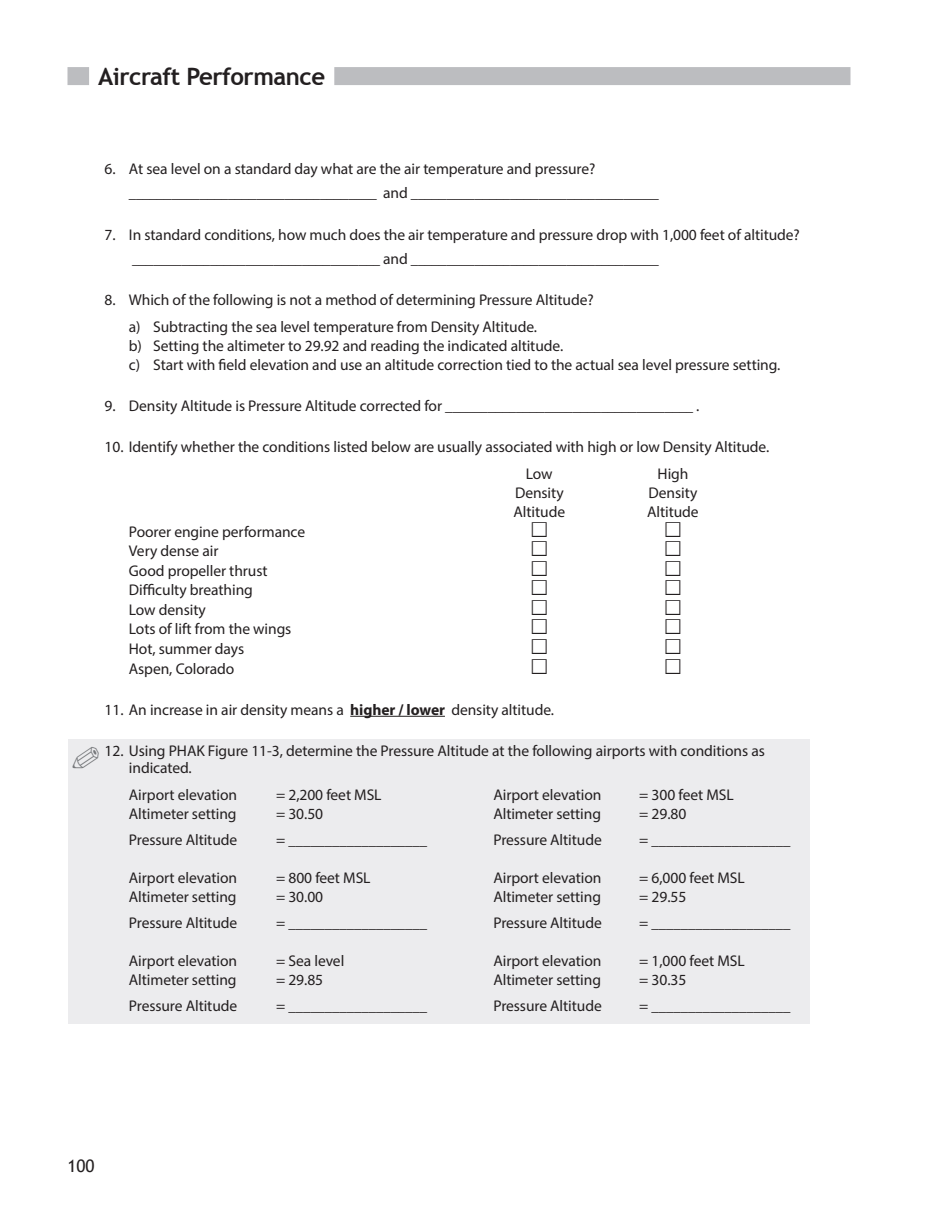
<style>
.page{position:relative;width:945px;height:1215px;background:#fff}
.page>*{position:absolute;margin:0;border:0;box-sizing:border-box;transform-origin:0 0}
.t1{font:24.3px "Arial Unicode MS";color:#231f20}
.t2{font:700 24px "Trebuchet MS";letter-spacing:-.02em;color:#231f20}
.t3{font:17.25px "Trebuchet MS";color:#231f20}
.t4{font:15.6px/24.3px "Myriad Pro";letter-spacing:-.005em;color:#231f20}
.s1{font-weight:700}
</style>
<div class="page">
<div style="left:68px;top:739px;width:741px;height:285px;background:#ececee"></div>
<hr style="left:350px;top:716px;width:95px;height:1px;background:#231f20">
<div style="left:334px;top:67px;width:516px;height:18px;background:#bcbdc0"></div>
<div style="left:68px;top:67px;width:21px;height:18px;background:#bcbdc0"></div>
<h2 class="t2" style="left:98px;top:62px;width:229px">Aircraft Performance</h2>
<p class="t4" style="left:129px;top:156px;width:532px;text-indent:-24px">6. At sea level on a standard day what are the air temperature and pressure? ___________________________________ and ___________________________________</p>
<p class="t4" style="left:132px;top:222px;width:669px;text-indent:-28px">7. In standard conditions, how much does the air temperature and pressure drop with 1,000 feet of altitude? ___________________________________ and ___________________________________</p>
<p class="t4" style="left:129px;top:286px;width:466px;line-height:27px;text-indent:-24px">8. Which of the following is not a method of determining Pressure Altitude? a) Subtracting the sea level temperature from Density Altitude.</p>
<p class="t4" style="left:129px;top:336px;width:653px;line-height:18.9px">b) Setting the altimeter to 29.92 and reading the indicated altitude.<br>c) Start with field elevation and use an altitude correction tied to the actual sea level pressure setting.</p>
<p class="t4" style="left:105px;top:393px;width:596px">9. Density Altitude is Pressure Altitude corrected for ___________________________________ .</p>
<p class="t4" style="left:526px;top:433px;width:245px;line-height:27px;text-indent:-421px">10. Identify whether the conditions listed below are usually associated with high or low Density Altitude.<br>Low</p>
<p class="t4" style="left:657px;top:462px;width:32px">High</p>
<p class="t4" style="left:515px;top:480px;width:50px">Density</p>
<p class="t4" style="left:649px;top:480px;width:50px">Density</p>
<p class="t4" style="left:514px;top:499px;width:53px">Altitude</p>
<p class="t4" style="left:647px;top:499px;width:53px">Altitude</p>
<p class="t4" style="left:129px;top:519px;width:178px">Poorer engine performance</p>
<h1 class="t1" style="left:530px;top:510px;width:19px">☐</h1>
<h1 class="t1" style="left:664px;top:510px;width:19px">☐</h1>
<p class="t4" style="left:129px;top:538px;width:91px">Very dense air</p>
<h1 class="t1" style="left:530px;top:530px;width:19px">☐</h1>
<h1 class="t1" style="left:664px;top:530px;width:19px">☐</h1>
<p class="t4" style="left:129px;top:558px;width:140px">Good propeller thrust</p>
<h1 class="t1" style="left:530px;top:549px;width:19px">☐</h1>
<h1 class="t1" style="left:664px;top:549px;width:19px">☐</h1>
<p class="t4" style="left:129px;top:578px;width:125px">Difficulty breathing</p>
<h1 class="t1" style="left:530px;top:569px;width:19px">☐</h1>
<h1 class="t1" style="left:664px;top:569px;width:19px">☐</h1>
<p class="t4" style="left:129px;top:597px;width:78px">Low density</p>
<h1 class="t1" style="left:530px;top:589px;width:19px">☐</h1>
<h1 class="t1" style="left:664px;top:589px;width:19px">☐</h1>
<p class="t4" style="left:129px;top:617px;width:164px">Lots of lift from the wings</p>
<h1 class="t1" style="left:530px;top:608px;width:19px">☐</h1>
<h1 class="t1" style="left:664px;top:608px;width:19px">☐</h1>
<p class="t4" style="left:129px;top:636px;width:117px">Hot, summer days</p>
<h1 class="t1" style="left:530px;top:628px;width:19px">☐</h1>
<h1 class="t1" style="left:664px;top:628px;width:19px">☐</h1>
<p class="t4" style="left:129px;top:656px;width:107px">Aspen, Colorado</p>
<h1 class="t1" style="left:530px;top:647px;width:19px">☐</h1>
<h1 class="t1" style="left:664px;top:647px;width:19px">☐</h1>
<p class="t4" style="left:105px;top:697px;width:451px">11. An increase in air density means a <span class="s1">higher / lower</span> density altitude.</p>
<p class="t4" style="left:129px;top:742px;width:637px;line-height:17px;text-indent:-24px">12. Using PHAK Figure 11-3, determine the Pressure Altitude at the following airports with conditions as indicated.</p>
<p class="t4" style="left:129px;top:782px;width:110px">Airport elevation</p>
<p class="t4" style="left:276px;top:782px;width:107px">= 2,200 feet MSL</p>
<p class="t4" style="left:493px;top:782px;width:110px">Airport elevation</p>
<p class="t4" style="left:639px;top:782px;width:96px">= 300 feet MSL</p>
<p class="t4" style="left:129px;top:801px;width:109px">Altimeter setting</p>
<p class="t4" style="left:276px;top:801px;width:49px">= 30.50</p>
<p class="t4" style="left:493px;top:801px;width:109px">Altimeter setting</p>
<p class="t4" style="left:639px;top:801px;width:49px">= 29.80</p>
<p class="t4" style="left:129px;top:827px;width:110px">Pressure Altitude</p>
<p class="t4" style="left:276px;top:827px;width:153px">= ___________________</p>
<p class="t4" style="left:493px;top:827px;width:110px">Pressure Altitude</p>
<p class="t4" style="left:639px;top:827px;width:153px">= ___________________</p>
<p class="t4" style="left:129px;top:865px;width:110px">Airport elevation</p>
<p class="t4" style="left:276px;top:865px;width:96px">= 800 feet MSL</p>
<p class="t4" style="left:493px;top:865px;width:110px">Airport elevation</p>
<p class="t4" style="left:639px;top:865px;width:107px">= 6,000 feet MSL</p>
<p class="t4" style="left:129px;top:884px;width:109px">Altimeter setting</p>
<p class="t4" style="left:276px;top:884px;width:49px">= 30.00</p>
<p class="t4" style="left:493px;top:884px;width:109px">Altimeter setting</p>
<p class="t4" style="left:639px;top:884px;width:49px">= 29.55</p>
<p class="t4" style="left:129px;top:910px;width:110px">Pressure Altitude</p>
<p class="t4" style="left:276px;top:910px;width:153px">= ___________________</p>
<p class="t4" style="left:493px;top:910px;width:110px">Pressure Altitude</p>
<p class="t4" style="left:639px;top:910px;width:153px">= ___________________</p>
<p class="t4" style="left:129px;top:948px;width:110px">Airport elevation</p>
<p class="t4" style="left:276px;top:948px;width:70px">= Sea level</p>
<p class="t4" style="left:493px;top:948px;width:110px">Airport elevation</p>
<p class="t4" style="left:639px;top:948px;width:107px">= 1,000 feet MSL</p>
<p class="t4" style="left:129px;top:967px;width:109px">Altimeter setting</p>
<p class="t4" style="left:276px;top:967px;width:49px">= 29.85</p>
<p class="t4" style="left:493px;top:967px;width:109px">Altimeter setting</p>
<p class="t4" style="left:639px;top:967px;width:49px">= 30.35</p>
<p class="t4" style="left:129px;top:993px;width:110px">Pressure Altitude</p>
<p class="t4" style="left:276px;top:993px;width:153px">= ___________________</p>
<p class="t4" style="left:493px;top:993px;width:110px">Pressure Altitude</p>
<p class="t4" style="left:639px;top:993px;width:153px">= ___________________</p>
<p class="t3" style="left:67px;top:1155px;width:29px">100</p>
</div>
